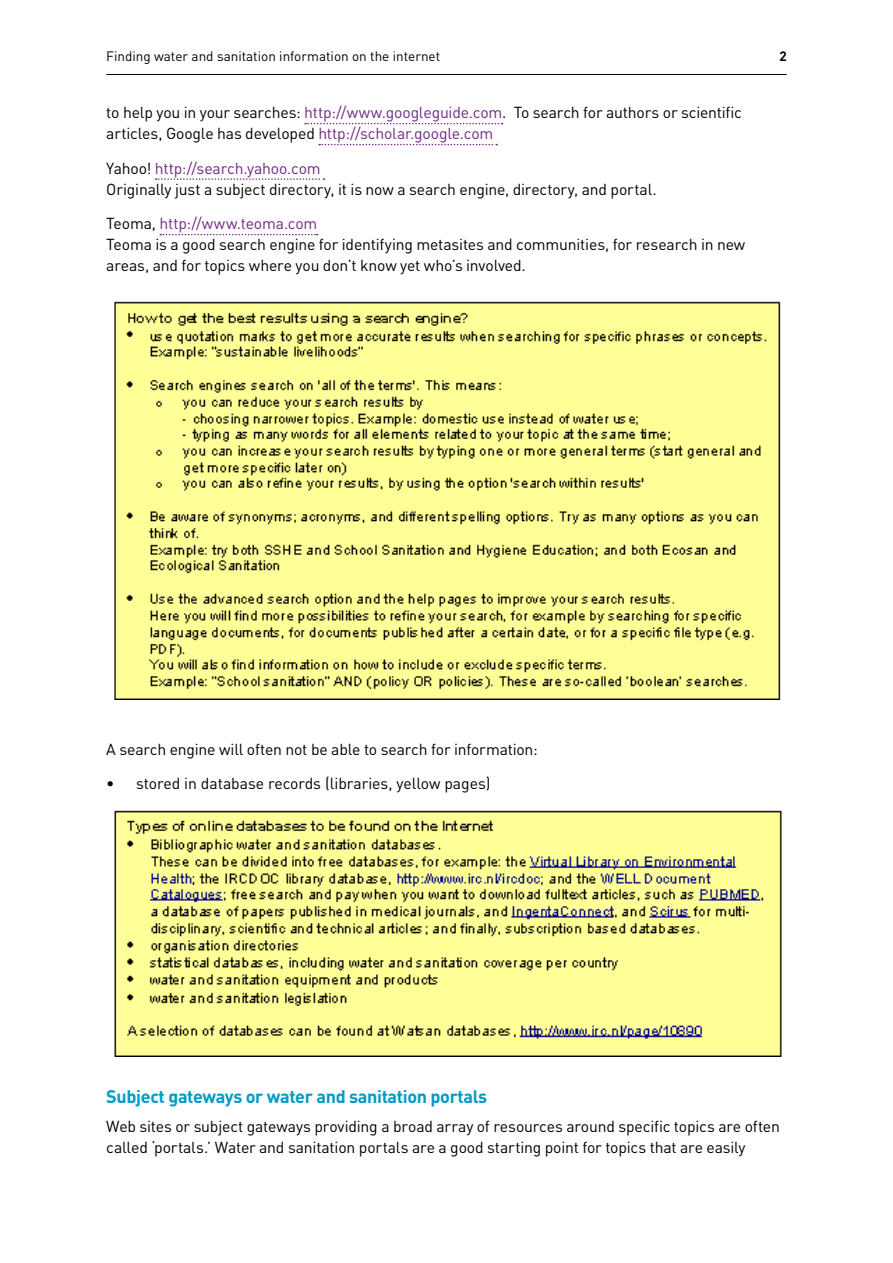
<style>
.page{position:relative;width:893px;height:1263px;background:#fff}
.page>*{position:absolute;margin:0;border:0;box-sizing:border-box;transform-origin:0 0}
.t1{font:700 18px "DINOT";letter-spacing:-.02em;color:#009ac7}
.t2{font:15.75px/21px "DINOT";letter-spacing:-.01em;color:#000}
.t3{font:13.5px "DINOT";color:#000}
.t4{font:700 13.5px "DINOT";color:#000}
.s1{color:#702784}
</style>
<div class="page">
<hr style="left:106px;top:74px;width:681px;height:1px;background:#000">
<svg style="left:305px;top:123px;width:197px;height:1px"></svg>
<svg style="left:319px;top:144px;width:178px;height:1px"></svg>
<svg style="left:156px;top:178px;width:168px;height:2px"></svg>
<svg style="left:160px;top:234px;width:158px;height:1px"></svg>
<img style="left:114px;top:301px;width:667px;height:398px">
<img style="left:114px;top:810px;width:668px;height:247px">
<p class="t3" style="left:106px;top:48px;width:335px">Finding water and sanitation information on the internet</p>
<p class="t4" style="left:779px;top:48px;width:9px">2</p>
<p class="t2" style="left:106px;top:102px;width:637px">to help you in your searches: <span class="s1">http://www.googleguide.com</span>. To search for authors or scientific articles, Google has developed <span class="s1">http://scholar.google.com</span></p>
<p class="t2" style="left:106px;top:157px;width:552px">Yahoo! <span class="s1">http://search.yahoo.com<br></span>Originally just a subject directory, it is now a search engine, directory, and portal.</p>
<p class="t2" style="left:106px;top:213px;width:641px">Teoma, <span class="s1">http://www.teoma.com<br></span>Teoma is a good search engine for identifying metasites and communities, for research in new areas, and for topics where you don’t know yet who’s involved.</p>
<p class="t2" style="left:106px;top:738px;width:433px">A search engine will often not be able to search for information:</p>
<p class="t2" style="left:106px;top:773px;width:386px">• stored in database records (libraries, yellow pages)</p>
<p class="t1" style="left:106px;top:1084px;width:382px">Subject gateways or water and sanitation portals</p>
<p class="t2" style="left:106px;top:1116px;width:675px">Web sites or subject gateways providing a broad array of resources around specific topics are often called ‘portals.’ Water and sanitation portals are a good starting point for topics that are easily</p>
</div>
